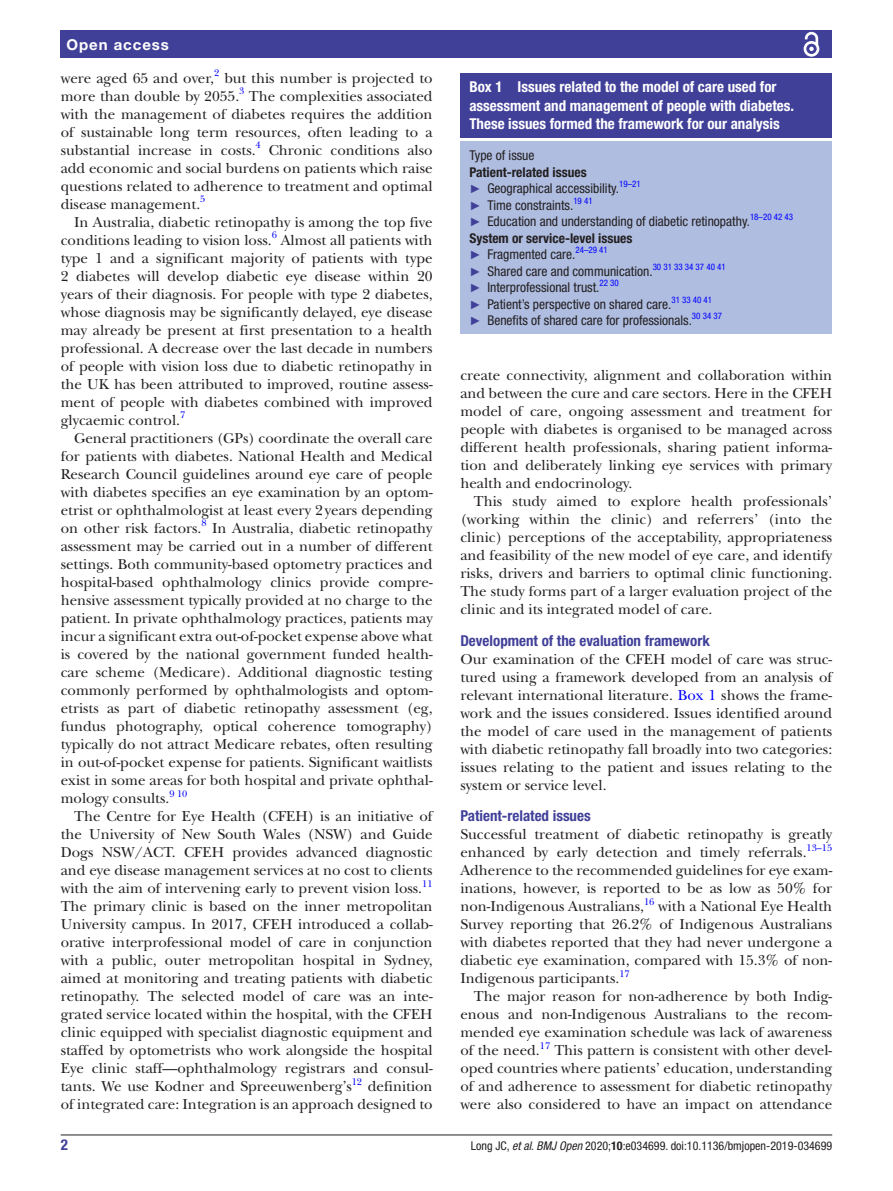
<style>
.page{position:relative;width:893px;height:1191px;background:#fff}
.page>*{position:absolute;margin:0;border:0;box-sizing:border-box;transform-origin:0 0}
.t1{font:15px/18px "New Baskerville";color:#231f20;text-align:justify}
.t2{font:700 condensed 15px/18px "Helvetica Neue LT Std";color:#fff}
.t3{font:700 condensed 15px "Helvetica Neue LT Std";color:#414099}
.t4{font:700 15px "Helvetica Neue LT Std";letter-spacing:.065em;color:#fff}
.t5{font:condensed 13.5px/16.5px "Helvetica Neue LT Std";color:#231f20}
.t6{font:condensed 12px "Helvetica Neue LT Std";color:#231f20}
.t7{font:9.9px "New Baskerville";color:#00f}
.s1{font-weight:700}
.s2{font-family:"Arial";font-stretch:normal;font-size:12px;color:#414099}
.s3{color:#00f}
.s4{font-style:italic}
</style>
<div class="page">
<hr style="left:61px;top:1134px;width:771px;height:1px;background:#231f20">
<div style="left:61px;top:31px;width:771px;height:27px;background:#414099"></div>
<svg style="left:803px;top:31px;width:17px;height:26px"></svg>
<div style="left:460px;top:73px;width:372px;height:64px;background:#414099"></div>
<div style="left:460px;top:142px;width:372px;height:192px;background:#afbde1"></div>
<p class="t4" style="left:66px;top:35px;width:104px">Open access</p>
<p class="t1" style="left:61px;top:69px;width:155px">were aged 65 and over,</p>
<p class="t7" style="left:214px;top:67px;width:7px">2</p>
<p class="t1" style="left:61px;top:69px;width:373px;text-indent:164px">but this number is projected to more than double by 2055.</p>
<p class="t7" style="left:239px;top:85px;width:7px">3</p>
<p class="t1" style="left:61px;top:87px;width:373px;text-indent:188px">The complexities associated with the management of diabetes requires the addition of sustainable long term resources, often leading to a substantial increase in costs.</p>
<p class="t7" style="left:256px;top:139px;width:7px">4</p>
<p class="t1" style="left:61px;top:141px;width:373px;text-indent:208px">Chronic conditions also add economic and social burdens on patients which raise questions related to adherence to treatment and optimal disease management.</p>
<p class="t7" style="left:200px;top:193px;width:7px">5</p>
<p class="t1" style="left:61px;top:213px;width:373px;text-indent:14px">In Australia, diabetic retinopathy is among the top five conditions leading to vision loss.</p>
<p class="t7" style="left:272px;top:229px;width:7px">6</p>
<p class="t1" style="left:61px;top:231px;width:373px;text-indent:220px">Almost all patients with type 1 and a significant majority of patients with type 2 diabetes will develop diabetic eye disease within 20 years of their diagnosis. For people with type 2 diabetes, whose diagnosis may be significantly delayed, eye disease may already be present at first presentation to a health professional. A decrease over the last decade in numbers of people with vision loss due to diabetic retinopathy in the UK has been attributed to improved, routine assess&shy;ment of people with diabetes combined with improved glycaemic control.</p>
<p class="t7" style="left:180px;top:409px;width:7px">7</p>
<p class="t1" style="left:61px;top:429px;width:373px;text-indent:14px">General practitioners (GPs) coordinate the overall care for patients with diabetes. National Health and Medical Research Council guidelines around eye care of people with diabetes specifies an eye examination by an optom&shy;etrist or ophthalmologist at least every 2years depending on other risk factors.</p>
<p class="t7" style="left:201px;top:517px;width:7px">8</p>
<p class="t1" style="left:61px;top:519px;width:373px;text-indent:151px">In Australia, diabetic retinopathy assessment may be carried out in a number of different settings. Both community-based optometry practices and hospital-based ophthalmology clinics provide compre&shy;hensive assessment typically provided at no charge to the patient. In private ophthalmology practices, patients may incur a significant extra out-of-pocket expense above what is covered by the national government funded health&shy;care scheme (Medicare). Additional diagnostic testing commonly performed by ophthalmologists and optom&shy;etrists as part of diabetic retinopathy assessment (eg, fundus photography, optical coherence tomography) typically do not attract Medicare rebates, often resulting in out-of-pocket expense for patients. Significant waitlists exist in some areas for both hospital and private ophthal&shy;mology consults.</p>
<p class="t7" style="left:169px;top:787px;width:20px">9 10</p>
<p class="t1" style="left:61px;top:807px;width:373px;text-indent:14px">The Centre for Eye Health (CFEH) is an initiative of the University of New South Wales (NSW) and Guide Dogs NSW/ACT. CFEH provides advanced diagnostic and eye disease management services at no cost to clients with the aim of intervening early to prevent vision loss.</p>
<p class="t7" style="left:422px;top:877px;width:12px">11</p>
<p class="t1" style="left:61px;top:897px;width:373px">The primary clinic is based on the inner metropolitan University campus. In 2017, CFEH introduced a collab&shy;orative interprofessional model of care in conjunction with a public, outer metropolitan hospital in Sydney, aimed at monitoring and treating patients with diabetic retinopathy. The selected model of care was an inte&shy;grated service located within the hospital, with the CFEH clinic equipped with specialist diagnostic equipment and staffed by optometrists who work alongside the hospital Eye clinic staff—ophthalmology registrars and consul&shy;tants. We use Kodner and Spreeuwenberg’s<sup>12</sup> definition of integrated care: Integration is an approach designed to</p>
<p class="t2" style="left:469px;top:78px;width:326px">Box 1 Issues related to the model of care used for assessment and management of people with diabetes.<br>These issues formed the framework for our analysis</p>
<p class="t5" style="left:469px;top:147px;width:67px">Type of issue</p>
<p class="t5" style="left:469px;top:164px;width:325px"><span class="s1">Patient-related issues<br></span><span class="s2">►</span> Geographical accessibility.<sup>19–21<br></sup><span class="s2">►</span> Time constraints.<sup>19</sup> <sup>41<br></sup><span class="s2">►</span> Education and understanding of diabetic retinopathy.<sup>18–20</sup> <sup>42</sup> <sup>43<br></sup><span class="s1">System or service-level issues<br></span><span class="s2">►</span> Fragmented care.<sup>24–29</sup> <sup>41<br></sup><span class="s2">►</span> Shared care and communication.<sup>30</sup> <sup>31</sup> <sup>33</sup> <sup>34</sup> <sup>37</sup> <sup>40</sup> <sup>41<br></sup><span class="s2">►</span> Interprofessional trust.<sup>22</sup> <sup>30<br></sup><span class="s2">►</span> Patient’s perspective on shared care.<sup>31</sup> <sup>33</sup> <sup>40</sup> <sup>41<br></sup><span class="s2">►</span> Benefits of shared care for professionals.<sup>30</sup> <sup>34</sup> <sup>37</sup></p>
<p class="t1" style="left:460px;top:366px;width:373px">create connectivity, alignment and collaboration within and between the cure and care sectors. Here in the CFEH model of care, ongoing assessment and treatment for people with diabetes is organised to be managed across different health professionals, sharing patient informa&shy;tion and deliberately linking eye services with primary health and endocrinology.</p>
<p class="t1" style="left:460px;top:492px;width:373px;text-indent:14px">This study aimed to explore health professionals’ (working within the clinic) and referrers’ (into the clinic) perceptions of the acceptability, appropriateness and feasibility of the new model of eye care, and identify risks, drivers and barriers to optimal clinic functioning.<br>The study forms part of a larger evaluation project of the clinic and its integrated model of care.</p>
<p class="t3" style="left:460px;top:631px;width:251px">Development of the evaluation framework</p>
<p class="t1" style="left:460px;top:650px;width:373px">Our examination of the CFEH model of care was struc&shy;tured using a framework developed from an analysis of relevant international literature. <span class="s3">Box 1</span> shows the frame&shy;work and the issues considered. Issues identified around the model of care used in the management of patients with diabetic retinopathy fall broadly into two categories: issues relating to the patient and issues relating to the system or service level.</p>
<p class="t3" style="left:460px;top:807px;width:132px">Patient-related issues</p>
<p class="t1" style="left:460px;top:825px;width:373px">Successful treatment of diabetic retinopathy is greatly enhanced by early detection and timely referrals.<sup>13–15<br></sup>Adherence to the recommended guidelines for eye exam&shy;inations, however, is reported to be as low as 50% for non-Indigenous Australians,</p>
<p class="t7" style="left:644px;top:895px;width:12px">16</p>
<p class="t1" style="left:460px;top:897px;width:373px;text-indent:198px">with a National Eye Health Survey reporting that 26.2% of Indigenous Australians with diabetes reported that they had never undergone a diabetic eye examination, compared with 15.3% of non-Indigenous participants.</p>
<p class="t7" style="left:619px;top:967px;width:12px">17</p>
<p class="t1" style="left:460px;top:987px;width:373px;text-indent:14px">The major reason for non-adherence by both Indig&shy;enous and non-Indigenous Australians to the recom&shy;mended eye examination schedule was lack of awareness of the need.</p>
<p class="t7" style="left:540px;top:1039px;width:12px">17</p>
<p class="t1" style="left:460px;top:1041px;width:373px;text-indent:94px">This pattern is consistent with other devel&shy;oped countries where patients’ education, understanding of and adherence to assessment for diabetic retinopathy were also considered to have an impact on attendance</p>
<p class="t3" style="left:61px;top:1135px;width:9px">2</p>
<p class="t6" style="left:471px;top:1138px;width:363px">Long JC, <span class="s4">et al</span>. <span class="s4">BMJ Open</span> 2020;<span class="s1">10</span>:e034699. doi:10.1136/bmjopen-2019-034699</p>
</div>
